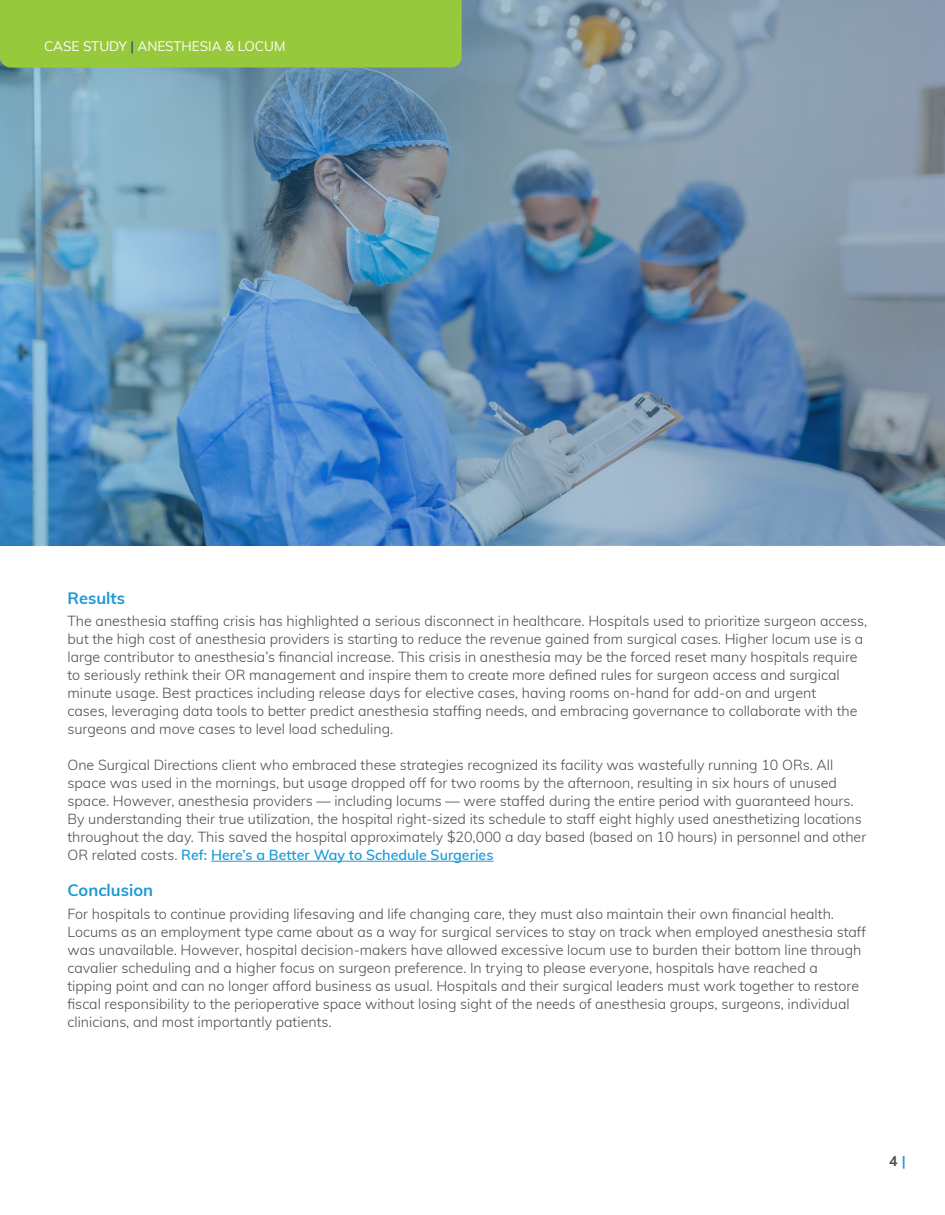
<style>
.page{position:relative;width:945px;height:1215px;background:#fff}
.page>*{position:absolute;margin:0;border:0;box-sizing:border-box;transform-origin:0 0}
.t1{font:700 16.5px "Muli";color:#1d99d6}
.t2{font:300 14.25px/18px "Muli";color:#4c4c4d}
.t3{font:700 14.25px "Muli";color:#4c4c4d}
.t4{font:13.5px "Muli";color:#fff}
.s1{color:#153c6e}
.s2{font-weight:600;color:#1d99d6}
.s3{color:#1d99d6}
</style>
<div class="page">
<img style="left:0;top:0;width:945px;height:546px">
<div style="left:0;top:0;width:462px;height:68px;background:#97c93c"></div>
<hr style="left:211px;top:861px;width:283px;height:1px;background:#1d99d6">
<p class="t4" style="left:44px;top:36px;width:243px">CASE STUDY <span class="s1">|</span> ANESTHESIA &amp; LOCUM</p>
<p class="t1" style="left:68px;top:586px;width:59px">Results</p>
<p class="t2" style="left:68px;top:611px;width:801px">The anesthesia staffing crisis has highlighted a serious disconnect in healthcare. Hospitals used to prioritize surgeon access, but the high cost of anesthesia providers is starting to reduce the revenue gained from surgical cases. Higher locum use is a large contributor to anesthesia’s financial increase. This crisis in anesthesia may be the forced reset many hospitals require to seriously rethink their OR management and inspire them to create more defined rules for surgeon access and surgical minute usage. Best practices including release days for elective cases, having rooms on-hand for add-on and urgent<br>cases, leveraging data tools to better predict anesthesia staffing needs, and embracing governance to collaborate with the surgeons and move cases to level load scheduling.</p>
<p class="t2" style="left:68px;top:755px;width:800px">One Surgical Directions client who embraced these strategies recognized its facility was wastefully running 10 ORs. All space was used in the mornings, but usage dropped off for two rooms by the afternoon, resulting in six hours of unused space. However, anesthesia providers — including locums — were staffed during the entire period with guaranteed hours.<br>By understanding their true utilization, the hospital right-sized its schedule to staff eight highly used anesthetizing locations throughout the day. This saved the hospital approximately $20,000 a day based (based on 10 hours) in personnel and other OR related costs. <span class="s2">Ref: Here’s a Better Way to Schedule Surgeries</span></p>
<p class="t1" style="left:68px;top:878px;width:87px">Conclusion</p>
<p class="t2" style="left:68px;top:904px;width:800px">For hospitals to continue providing lifesaving and life changing care, they must also maintain their own financial health.<br>Locums as an employment type came about as a way for surgical services to stay on track when employed anesthesia staff was unavailable. However, hospital decision-makers have allowed excessive locum use to burden their bottom line through cavalier scheduling and a higher focus on surgeon preference. In trying to please everyone, hospitals have reached a tipping point and can no longer afford business as usual. Hospitals and their surgical leaders must work together to restore fiscal responsibility to the perioperative space without losing sight of the needs of anesthesia groups, surgeons, individual clinicians, and most importantly patients.</p>
<p class="t3" style="left:889px;top:1151px;width:18px">4 <span class="s3">|</span></p>
</div>
